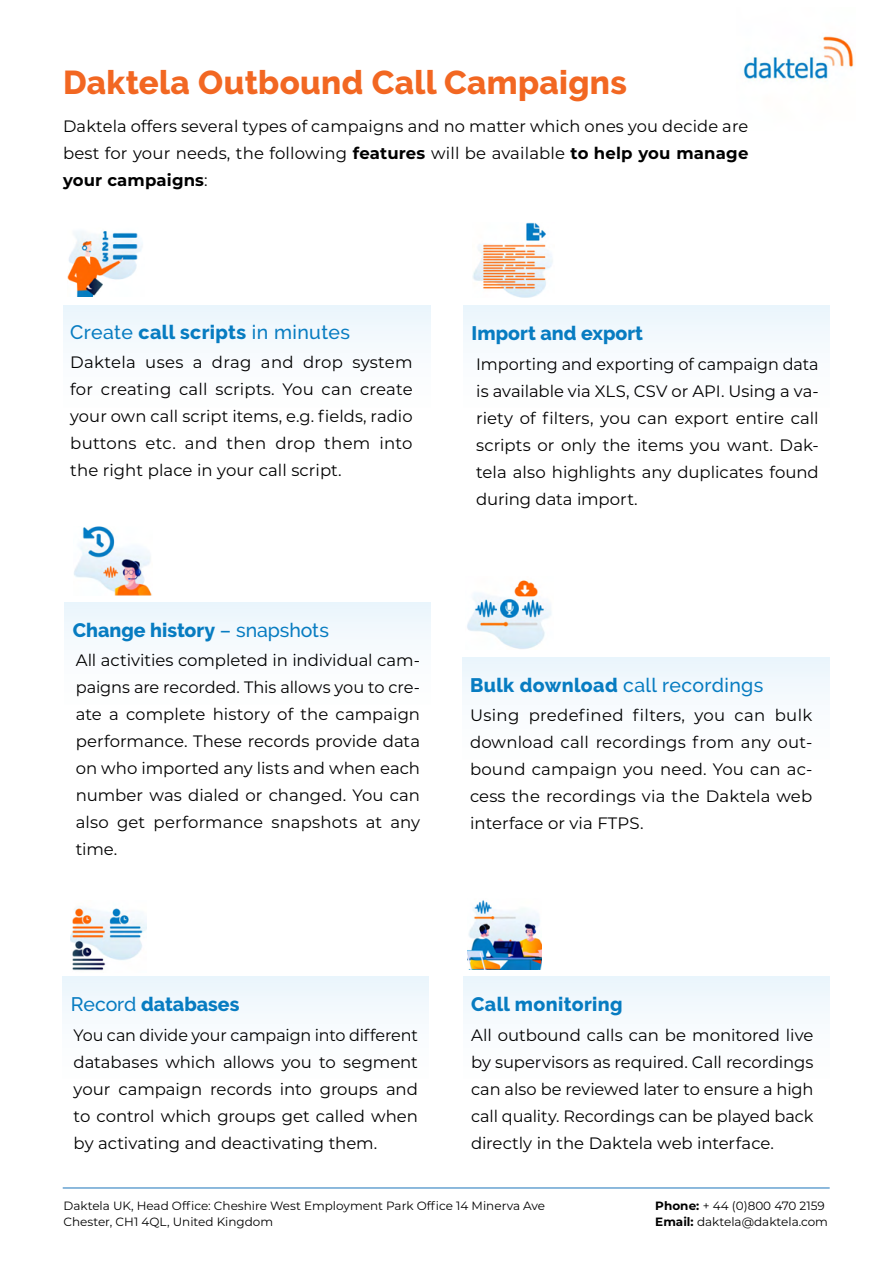
<style>
.page{position:relative;width:893px;height:1263px;background:#fff}
.page>*{position:absolute;margin:0;border:0;box-sizing:border-box;transform-origin:0 0}
.t1{font:800 33px "Raleway";letter-spacing:.01em;color:#f26722}
.t2{font:800 19.5px "Raleway";color:#077cc1}
.t3{font:500 19.5px "Raleway";letter-spacing:.02em;color:#077cc1}
.t4{font:800 19.5px "Raleway";letter-spacing:.02em;color:#077cc1}
.t5{font:16.5px/27px "Montserrat";letter-spacing:.005em;color:#000;text-align:justify}
.t6{font:12px/16.2px "Montserrat";color:#000}
.s1{font-weight:700}
.s2{font-weight:800}
.s3{font-weight:500}
</style>
<div class="page">
<img style="left:743px;top:36px;width:111px;height:45px">
<hr style="left:63px;top:1187px;width:767px;height:1px;background:#1c75ba">
<img style="left:68px;top:231px;width:75px;height:65px">
<img style="left:467px;top:580px;width:84px;height:69px">
<img style="left:468px;top:900px;width:73px;height:69px">
<img style="left:472px;top:223px;width:81px;height:75px">
<img style="left:74px;top:526px;width:78px;height:70px">
<img style="left:71px;top:907px;width:76px;height:64px">
<h1 class="t1" style="left:63px;top:64px;width:565px">Daktela Outbound Call Campaigns</h1>
<p class="t5" style="left:63px;top:112px;width:687px">Daktela offers several types of campaigns and no matter which ones you decide are best for your needs, the following <span class="s1">features</span> will be available <span class="s1">to help you manage your campaigns</span>:</p>
<p class="t3" style="left:70px;top:321px;width:281px">Create <span class="s2">call scripts</span> in minutes</p>
<p class="t5" style="left:70px;top:348px;width:344px">Daktela uses a drag and drop system for creating call scripts. You can create your own call script items, e.g. fields, radio buttons etc. and then drop them into the right place in your call script.</p>
<p class="t2" style="left:73px;top:619px;width:258px">Change history <span class="s3">– snapshots</span></p>
<p class="t5" style="left:76px;top:646px;width:346px">All activities completed in individual cam&shy;paigns are recorded. This allows you to cre&shy;ate a complete history of the campaign performance. These records provide data on who imported any lists and when each number was dialed or changed. You can also get performance snapshots at any time.</p>
<p class="t2" style="left:472px;top:322px;width:173px">Import and export</p>
<p class="t5" style="left:476px;top:350px;width:344px">Importing and exporting of campaign data is available via XLS, CSV or API. Using a va&shy;riety of filters, you can export entire call scripts or only the items you want. Dak&shy;tela also highlights any duplicates found during data import.</p>
<p class="t3" style="left:470px;top:674px;width:295px"><span class="s2">Bulk download</span> call recordings</p>
<p class="t5" style="left:470px;top:701px;width:344px">Using predefined filters, you can bulk download call recordings from any out&shy;bound campaign you need. You can ac&shy;cess the recordings via the Daktela web interface or via FTPS.</p>
<p class="t2" style="left:71px;top:993px;width:170px"><span class="s3">Record</span> databases</p>
<p class="t5" style="left:74px;top:1021px;width:346px">You can divide your campaign into different databases which allows you to segment your campaign records into groups and to control which groups get called when by activating and deactivating them.</p>
<p class="t4" style="left:471px;top:993px;width:153px">Call monitoring</p>
<p class="t5" style="left:471px;top:1021px;width:344px">All outbound calls can be monitored live by supervisors as required. Call recordings can also be reviewed later to ensure a high call quality. Recordings can be played back directly in the Daktela web interface.</p>
<p class="t6" style="left:63px;top:1197px;width:483px">Daktela UK, Head Office: Cheshire West Employment Park Office 14 Minerva Ave<br>Chester, CH1 4QL, United Kingdom</p>
<p class="t6" style="left:655px;top:1197px;width:174px"><span class="s1">Phone:</span> + 44 (0)800 470 2159<br><span class="s1">Email:</span> daktela@daktela.com</p>
</div>
